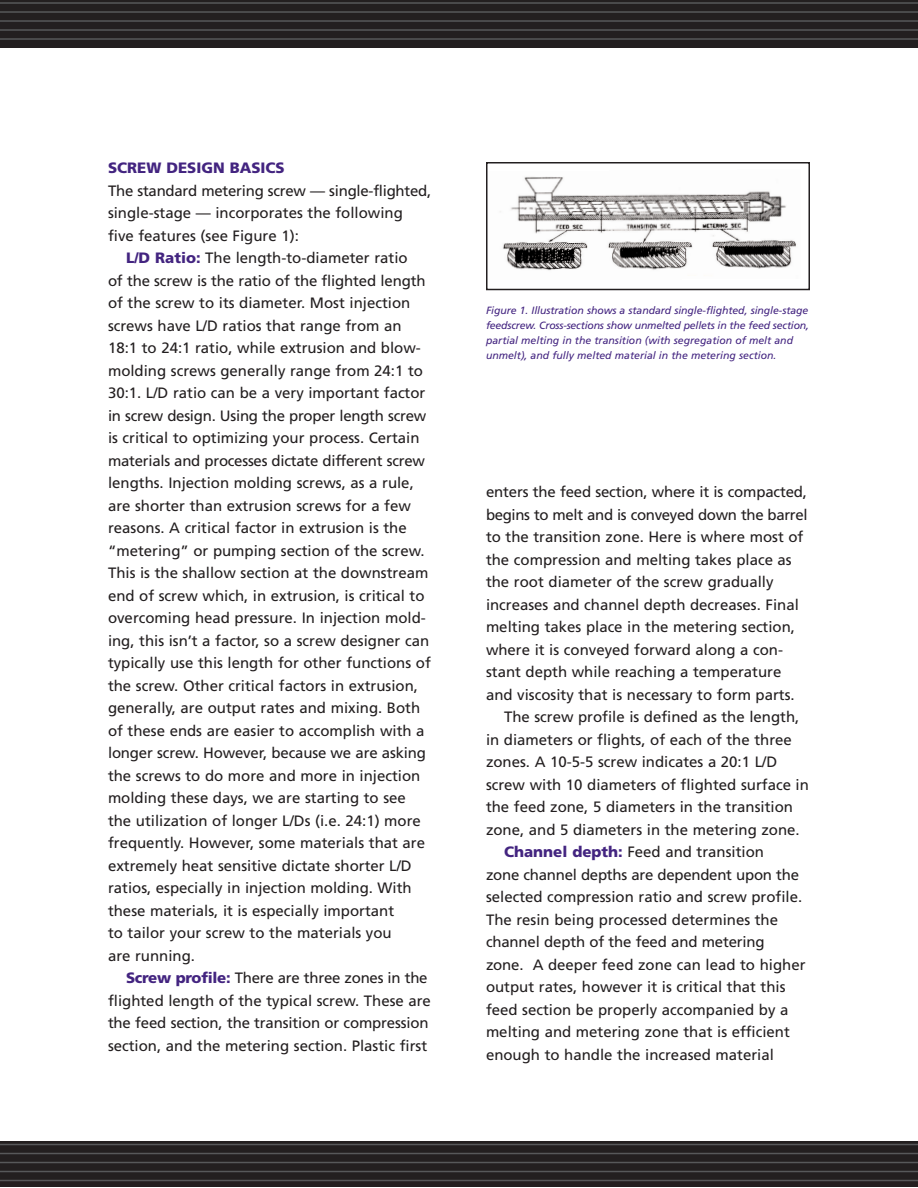
<style>
.page{position:relative;width:918px;height:1188px;background:#fff}
.page>*{position:absolute;margin:0;border:0;box-sizing:border-box;transform-origin:0 0}
.t1{font:15px "Frutiger";color:#231f20}
.t2{font:15px "Frutiger";letter-spacing:-.02em;color:#231f20}
.t3{font:900 15px "Frutiger";color:#432480}
.t4{font:italic 10.5px/15px "Frutiger";letter-spacing:-.005em;color:#432480}
.s1{font-weight:900;color:#432480}
</style>
<div class="page">
<div style="left:0;top:0;width:918px;height:47px;background:#231f20"></div>
<hr style="left:0;top:2px;width:918px;height:2px;background:#57585a">
<hr style="left:0;top:11px;width:918px;height:2px;background:#57585a">
<hr style="left:0;top:20px;width:918px;height:2px;background:#57585a">
<hr style="left:0;top:29px;width:918px;height:2px;background:#57585a">
<hr style="left:0;top:38px;width:918px;height:2px;background:#57585a">
<div style="left:0;top:1142px;width:918px;height:45px;background:linear-gradient(to right,#262223,#262223)"></div>
<hr style="left:0;top:1144px;width:918px;height:1px;background:#57585a">
<hr style="left:0;top:1153px;width:918px;height:1px;background:#57585a">
<hr style="left:0;top:1162px;width:918px;height:1px;background:#57585a">
<hr style="left:0;top:1171px;width:918px;height:1px;background:#57585a">
<hr style="left:0;top:1180px;width:918px;height:1px;background:#57585a">
<img style="left:500px;top:176px;width:296px;height:95px">
<div style="left:486px;top:162px;width:324px;height:128px;border:2px solid #231f20"></div>
<p class="t3" style="left:108px;top:162px;width:178px">SCREW DESIGN BASICS</p>
<p class="t1" style="left:108px;top:184px;width:325px">The standard metering screw — single-flighted,</p>
<p class="t1" style="left:108px;top:207px;width:296px">single-stage — incorporates the following</p>
<p class="t1" style="left:108px;top:230px;width:192px">five features (see Figure 1):</p>
<p class="t1" style="left:126px;top:252px;width:283px"><span class="s1">L/D Ratio:</span> The length-to-diameter ratio</p>
<p class="t1" style="left:108px;top:274px;width:319px">of the screw is the ratio of the flighted length</p>
<p class="t1" style="left:108px;top:297px;width:304px">of the screw to its diameter. Most injection</p>
<p class="t1" style="left:108px;top:320px;width:295px">screws have L/D ratios that range from an</p>
<p class="t1" style="left:108px;top:342px;width:314px">18:1 to 24:1 ratio, while extrusion and blow-</p>
<p class="t1" style="left:108px;top:364px;width:317px">molding screws generally range from 24:1 to</p>
<p class="t1" style="left:108px;top:387px;width:319px">30:1. L/D ratio can be a very important factor</p>
<p class="t1" style="left:108px;top:410px;width:320px">in screw design. Using the proper length screw</p>
<p class="t1" style="left:108px;top:432px;width:313px">is critical to optimizing your process. Certain</p>
<p class="t1" style="left:108px;top:454px;width:318px">materials and processes dictate different screw</p>
<p class="t1" style="left:108px;top:477px;width:307px">lengths. Injection molding screws, as a rule,</p>
<p class="t1" style="left:108px;top:500px;width:304px">are shorter than extrusion screws for a few</p>
<p class="t1" style="left:108px;top:522px;width:300px">reasons. A critical factor in extrusion is the</p>
<p class="t1" style="left:108px;top:544px;width:318px">“metering” or pumping section of the screw.</p>
<p class="t1" style="left:108px;top:567px;width:322px">This is the shallow section at the downstream</p>
<p class="t1" style="left:108px;top:590px;width:318px">end of screw which, in extrusion, is critical to</p>
<p class="t1" style="left:108px;top:612px;width:319px">overcoming head pressure. In injection mold-</p>
<p class="t1" style="left:108px;top:634px;width:323px">ing, this isn’t a factor, so a screw designer can</p>
<p class="t1" style="left:108px;top:657px;width:324px">typically use this length for other functions of</p>
<p class="t1" style="left:108px;top:680px;width:312px">the screw. Other critical factors in extrusion,</p>
<p class="t1" style="left:108px;top:702px;width:314px">generally, are output rates and mixing. Both</p>
<p class="t1" style="left:108px;top:724px;width:318px">of these ends are easier to accomplish with a</p>
<p class="t1" style="left:108px;top:747px;width:320px">longer screw. However, because we are asking</p>
<p class="t1" style="left:108px;top:770px;width:314px">the screws to do more and more in injection</p>
<p class="t1" style="left:108px;top:792px;width:299px">molding these days, we are starting to see</p>
<p class="t1" style="left:108px;top:814px;width:314px">the utilization of longer L/Ds (i.e. 24:1) more</p>
<p class="t1" style="left:108px;top:837px;width:319px">frequently. However, some materials that are</p>
<p class="t1" style="left:108px;top:860px;width:305px">extremely heat sensitive dictate shorter L/D</p>
<p class="t1" style="left:108px;top:882px;width:305px">ratios, especially in injection molding. With</p>
<p class="t1" style="left:108px;top:904px;width:288px">these materials, it is especially important</p>
<p class="t1" style="left:108px;top:927px;width:285px">to tailor your screw to the materials you</p>
<p class="t1" style="left:108px;top:950px;width:89px">are running.</p>
<p class="t1" style="left:126px;top:972px;width:303px"><span class="s1">Screw profile:</span> There are three zones in the</p>
<p class="t1" style="left:108px;top:994px;width:324px">flighted length of the typical screw. These are</p>
<p class="t1" style="left:108px;top:1017px;width:322px">the feed section, the transition or compression</p>
<p class="t1" style="left:108px;top:1040px;width:321px">section, and the metering section. Plastic first</p>
<p class="t4" style="left:486px;top:303px;width:325px">Figure 1. Illustration shows a standard single-flighted, single-stage feedscrew. Cross-sections show unmelted pellets in the feed section, partial melting in the transition (with segregation of melt and unmelt), and fully melted material in the metering section.</p>
<p class="t1" style="left:486px;top:486px;width:323px">enters the feed section, where it is compacted,</p>
<p class="t2" style="left:486px;top:508px;width:323px">begins to melt and is conveyed down the barrel</p>
<p class="t1" style="left:486px;top:531px;width:319px">to the transition zone. Here is where most of</p>
<p class="t1" style="left:486px;top:554px;width:307px">the compression and melting takes place as</p>
<p class="t1" style="left:486px;top:576px;width:289px">the root diameter of the screw gradually</p>
<p class="t1" style="left:486px;top:598px;width:314px">increases and channel depth decreases. Final</p>
<p class="t1" style="left:486px;top:621px;width:311px">melting takes place in the metering section,</p>
<p class="t1" style="left:486px;top:644px;width:299px">where it is conveyed forward along a con-</p>
<p class="t1" style="left:486px;top:666px;width:297px">stant depth while reaching a temperature</p>
<p class="t1" style="left:486px;top:688px;width:310px">and viscosity that is necessary to form parts.</p>
<p class="t1" style="left:504px;top:711px;width:297px">The screw profile is defined as the length,</p>
<p class="t1" style="left:486px;top:734px;width:307px">in diameters or flights, of each of the three</p>
<p class="t1" style="left:486px;top:756px;width:293px">zones. A 10-5-5 screw indicates a 20:1 L/D</p>
<p class="t1" style="left:486px;top:778px;width:324px">screw with 10 diameters of flighted surface in</p>
<p class="t1" style="left:486px;top:801px;width:309px">the feed zone, 5 diameters in the transition</p>
<p class="t1" style="left:486px;top:824px;width:315px">zone, and 5 diameters in the metering zone.</p>
<p class="t1" style="left:504px;top:846px;width:262px"><span class="s1">Channel depth:</span> Feed and transition</p>
<p class="t1" style="left:486px;top:868px;width:315px">zone channel depths are dependent upon the</p>
<p class="t1" style="left:486px;top:891px;width:318px">selected compression ratio and screw profile.</p>
<p class="t1" style="left:486px;top:914px;width:294px">The resin being processed determines the</p>
<p class="t1" style="left:486px;top:936px;width:280px">channel depth of the feed and metering</p>
<p class="t1" style="left:486px;top:958px;width:321px">zone. A deeper feed zone can lead to higher</p>
<p class="t1" style="left:486px;top:981px;width:301px">output rates, however it is critical that this</p>
<p class="t1" style="left:486px;top:1004px;width:304px">feed section be properly accompanied by a</p>
<p class="t1" style="left:486px;top:1026px;width:305px">melting and metering zone that is efficient</p>
<p class="t1" style="left:486px;top:1048px;width:289px">enough to handle the increased material</p>
</div>
